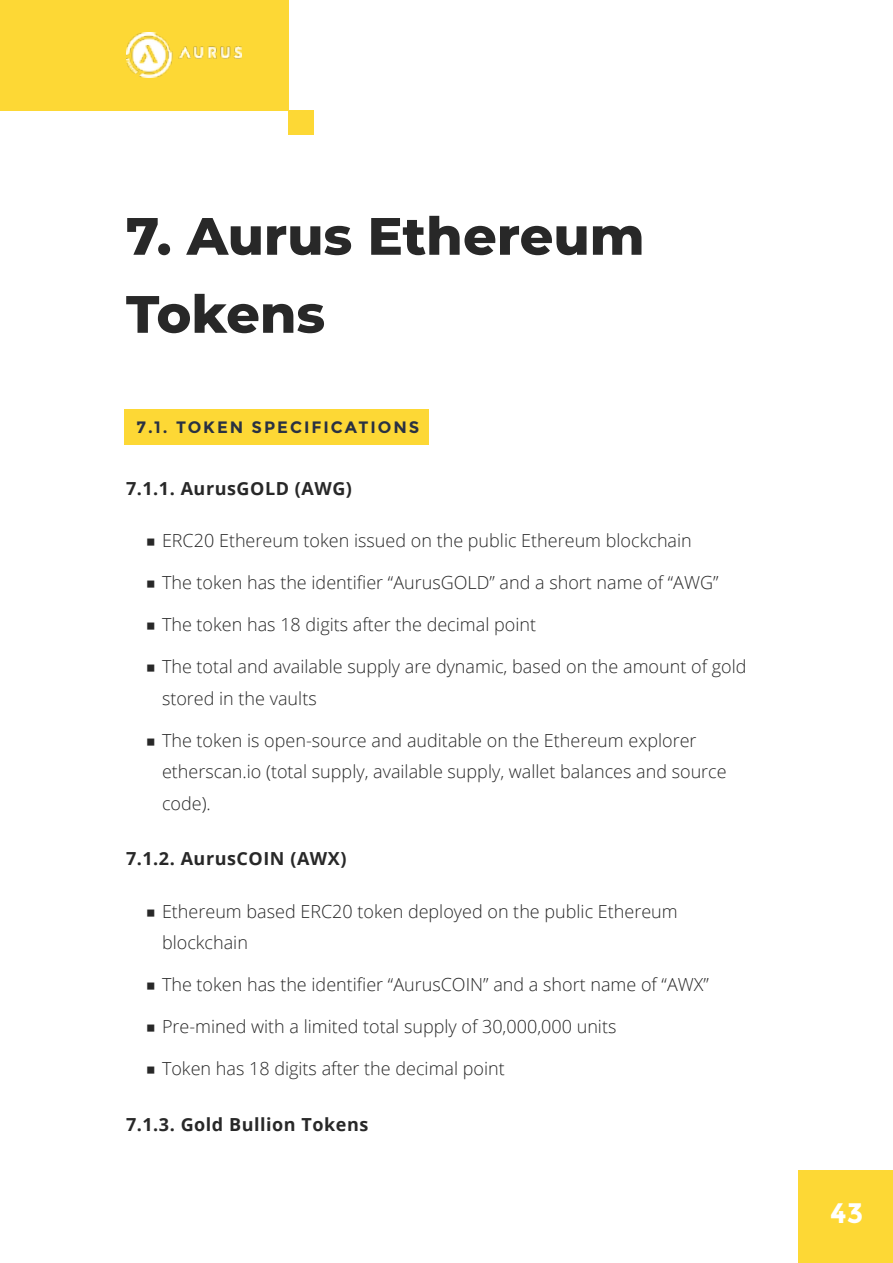
<style>
.page{position:relative;width:893px;height:1263px;background:#fff}
.page>*{position:absolute;margin:0;border:0;box-sizing:border-box;transform-origin:0 0}
.t1{font:800 52.5px/78px "Montserrat";color:#282828}
.t2{font:700 28.2px "Montserrat";color:#fff}
.t3{font:300 18px/31.5px "Open Sans";color:#282828}
.t4{font:700 18px "Open Sans";letter-spacing:.03em;color:#282828}
.t5{font:700 16.5px "Montserrat";letter-spacing:.12em;color:#293142}
.s1{font-family:"Montserrat"}
</style>
<div class="page">
<div style="left:798px;top:1170px;width:95px;height:93px;background:#fdd835"></div>
<div style="left:0;top:0;width:288px;height:110px;background:#fdd835"></div>
<div style="left:288px;top:110px;width:25px;height:25px;background:#fdd835"></div>
<img style="left:126px;top:32px;width:115px;height:46px">
<div style="left:124px;top:410px;width:305px;height:35px;background:#fdd835"></div>
<h1 class="t1" style="left:126px;top:194px;width:520px">7. Aurus Ethereum<br>Tokens</h1>
<p class="t5" style="left:136px;top:418px;width:284px">7.1. TOKEN SPECIFICATIONS</p>
<p class="t4" style="left:126px;top:475px;width:228px">7.1.1. AurusGOLD (AWG)</p>
<p class="t3" style="left:145px;top:524px;width:548px"><span class="s1">■</span> ERC20 Ethereum token issued on the public Ethereum blockchain</p>
<p class="t3" style="left:145px;top:566px;width:575px"><span class="s1">■</span> The token has the identifier “AurusGOLD” and a short name of “AWG”</p>
<p class="t3" style="left:145px;top:608px;width:392px"><span class="s1">■</span> The token has 18 digits after the decimal point</p>
<p class="t3" style="left:162px;top:650px;width:586px;text-indent:-17px"><span class="s1">■</span> The total and available supply are dynamic, based on the amount of gold stored in the vaults</p>
<p class="t3" style="left:162px;top:724px;width:566px;text-indent:-17px"><span class="s1">■</span> The token is open-source and auditable on the Ethereum explorer etherscan.io (total supply, available supply, wallet balances and source code).</p>
<p class="t4" style="left:126px;top:846px;width:222px">7.1.2. AurusCOIN (AWX)</p>
<p class="t3" style="left:162px;top:895px;width:517px;text-indent:-17px"><span class="s1">■</span> Ethereum based ERC20 token deployed on the public Ethereum blockchain</p>
<p class="t3" style="left:145px;top:968px;width:565px"><span class="s1">■</span> The token has the identifier “AurusCOIN” and a short name of “AWX”</p>
<p class="t3" style="left:145px;top:1010px;width:472px"><span class="s1">■</span> Pre-mined with a limited total supply of 30,000,000 units</p>
<p class="t3" style="left:145px;top:1052px;width:361px"><span class="s1">■</span> Token has 18 digits after the decimal point</p>
<p class="t4" style="left:126px;top:1111px;width:244px">7.1.3. Gold Bullion Tokens</p>
<h2 class="t2" style="left:830px;top:1196px;width:35px">43</h2>
</div>
